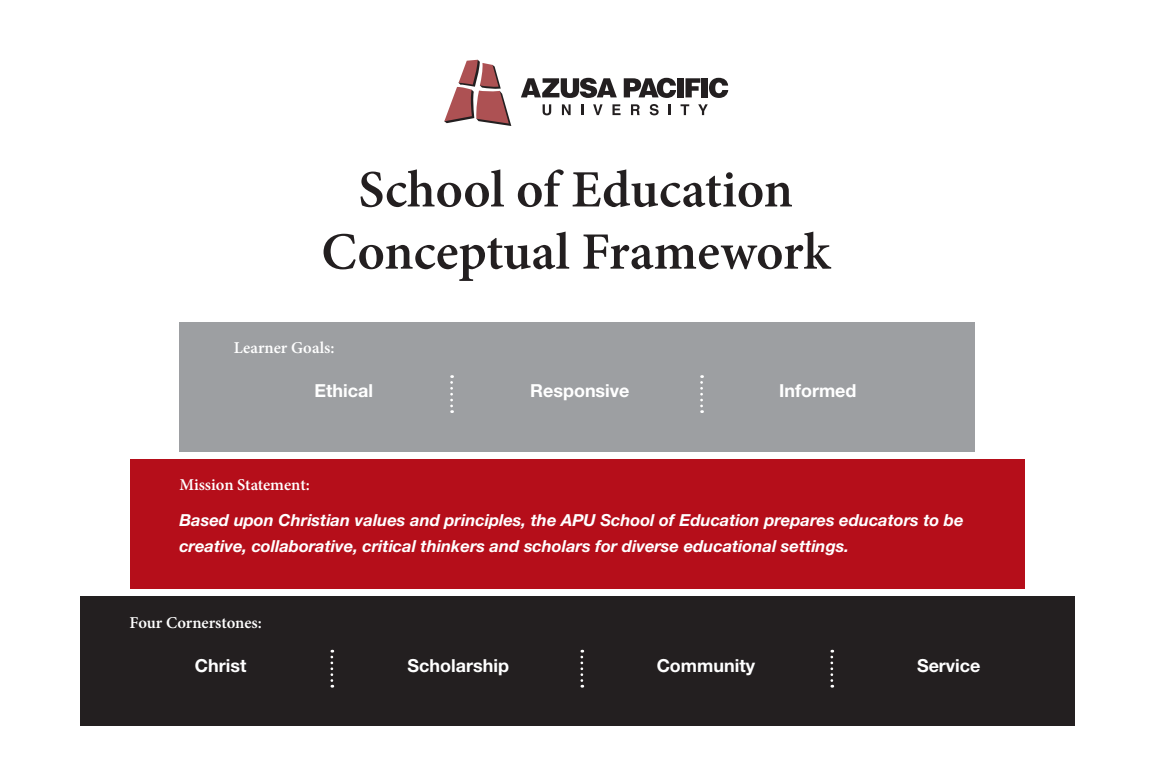
<style>
.page{position:relative;width:1152px;height:778px;background:#fff}
.page>*{position:absolute;margin:0;border:0;box-sizing:border-box;transform-origin:0 0}
.t1{font:600 52.48px/62.2px "Minion Pro";color:#231f20;text-align:center}
.t2{font:700 17.96px "Helvetica Neue";color:#fff}
.t3{font:italic 700 16.56px/26.2px "Helvetica Neue";color:#fff}
.t4{font:600 16.56px "Minion Pro";color:#fff}
</style>
<div class="page">
<svg style="left:521px;top:78px;width:96px;height:20px"></svg>
<svg style="left:624px;top:78px;width:52px;height:20px"></svg>
<div style="left:677px;top:78px;width:7px;height:19px;background:#231f20"></div>
<svg style="left:686px;top:78px;width:14px;height:19px"></svg>
<div style="left:702px;top:78px;width:6px;height:19px;background:#231f20"></div>
<svg style="left:709px;top:78px;width:19px;height:20px"></svg>
<svg style="left:444px;top:60px;width:67px;height:66px"></svg>
<svg style="left:543px;top:104px;width:8px;height:11px"></svg>
<svg style="left:562px;top:104px;width:9px;height:11px"></svg>
<svg style="left:581px;top:104px;width:2px;height:11px"></svg>
<svg style="left:593px;top:104px;width:10px;height:11px"></svg>
<svg style="left:613px;top:104px;width:8px;height:11px"></svg>
<svg style="left:631px;top:104px;width:9px;height:11px"></svg>
<svg style="left:650px;top:104px;width:9px;height:11px"></svg>
<svg style="left:669px;top:104px;width:2px;height:11px"></svg>
<svg style="left:681px;top:104px;width:8px;height:11px"></svg>
<svg style="left:698px;top:104px;width:10px;height:11px"></svg>
<div style="left:130px;top:459px;width:895px;height:129px;background:#b50e1a"></div>
<div style="left:80px;top:596px;width:994px;height:130px;background:#231f20"></div>
<svg style="left:330px;top:649px;width:3px;height:38px"></svg>
<svg style="left:580px;top:649px;width:3px;height:38px"></svg>
<svg style="left:830px;top:649px;width:3px;height:38px"></svg>
<div style="left:179px;top:322px;width:796px;height:129px;background:#9d9fa2"></div>
<svg style="left:450px;top:375px;width:3px;height:38px"></svg>
<svg style="left:700px;top:375px;width:3px;height:38px"></svg>
<h1 class="t1" style="left:321px;top:158px;width:510px">School of Education<br>Conceptual Framework</h1>
<p class="t4" style="left:234px;top:336px;width:102px">Learner Goals:</p>
<p class="t2" style="left:315px;top:379px;width:60px">Ethical</p>
<p class="t2" style="left:530px;top:379px;width:101px">Responsive</p>
<p class="t2" style="left:779px;top:379px;width:79px">Informed</p>
<p class="t4" style="left:179px;top:473px;width:132px">Mission Statement:</p>
<p class="t3" style="left:179px;top:506px;width:786px">Based upon Christian values and principles, the APU School of Education prepares educators to be creative, collaborative, critical thinkers and scholars for diverse educational settings.</p>
<p class="t4" style="left:130px;top:611px;width:134px">Four Cornerstones:</p>
<p class="t2" style="left:195px;top:654px;width:53px">Christ</p>
<p class="t2" style="left:408px;top:654px;width:103px">Scholarship</p>
<p class="t2" style="left:657px;top:654px;width:100px">Community</p>
<p class="t2" style="left:917px;top:654px;width:65px">Service</p>
</div>
